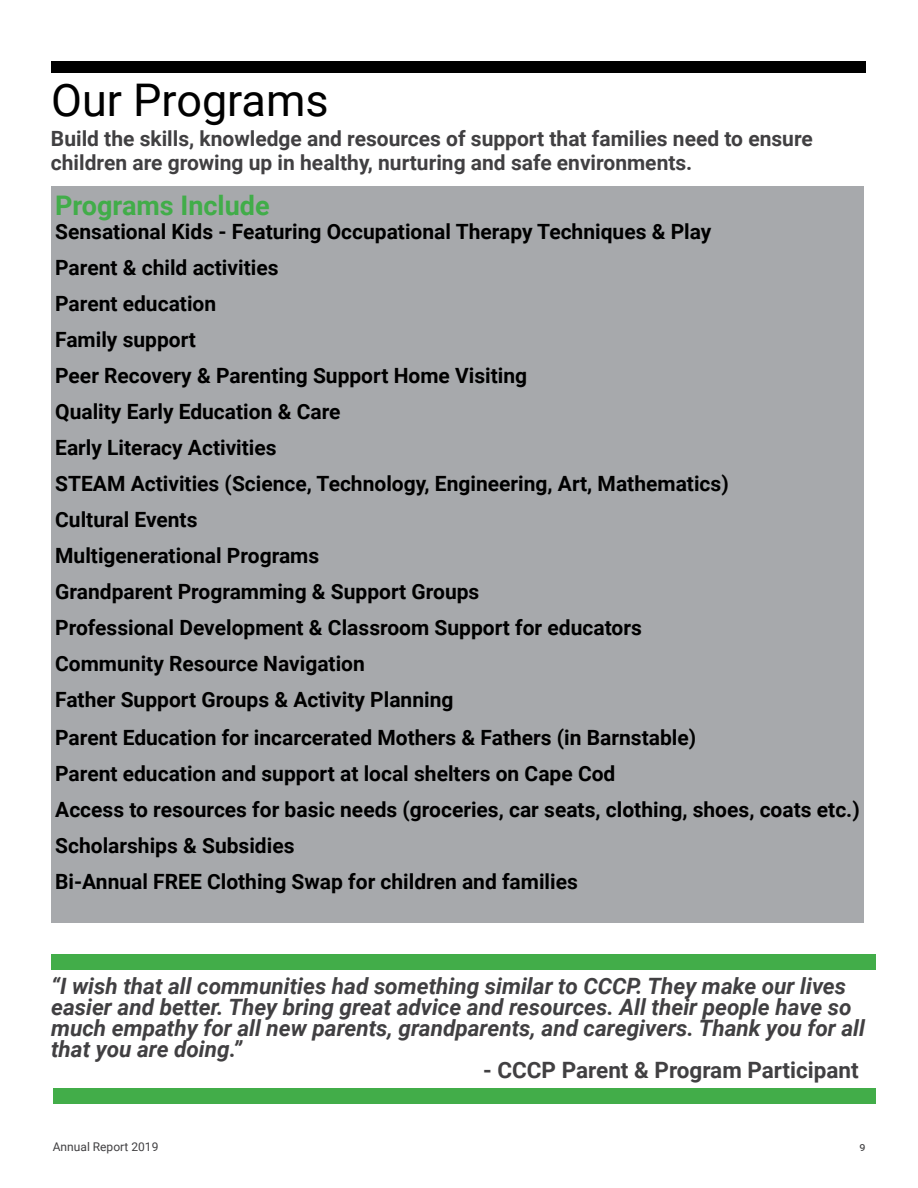
<style>
.page{position:relative;width:918px;height:1188px;background:#fff}
.page>*{position:absolute;margin:0;border:0;box-sizing:border-box;transform-origin:0 0}
.t1{font:45px "Roboto";color:#000}
.t2{font:700 27px "Roboto";color:#41ad49}
.t3{font:italic 700 22.5px/21px "Roboto";color:#414042}
.t4{font:700 22.5px "Roboto";color:#414042}
.t5{font:700 21px/36.2px "Roboto";color:#000}
.t6{font:700 21px/24px "Roboto";color:#414042}
.t7{font:12px "Roboto";color:#414042}
</style>
<div class="page">
<div style="left:51px;top:186px;width:813px;height:737px;background:#a7a9ac"></div>
<div style="left:51px;top:61px;width:814px;height:11px;background:#000"></div>
<div style="left:53px;top:1088px;width:822px;height:15px;background:#42ad49"></div>
<div style="left:51px;top:955px;width:824px;height:15px;background:#42ad49"></div>
<h1 class="t1" style="left:51px;top:69px;width:279px">Our Programs</h1>
<p class="t6" style="left:51px;top:126px;width:763px">Build the skills, knowledge and resources of support that families need to ensure children are growing up in healthy, nurturing and safe environments.</p>
<p class="t2" style="left:55px;top:187px;width:216px">Programs Include</p>
<p class="t5" style="left:55px;top:213px;width:806px">Sensational Kids - Featuring Occupational Therapy Techniques &amp; Play<br>Parent &amp; child activities<br>Parent education<br>Family support<br>Peer Recovery &amp; Parenting Support Home Visiting<br>Quality Early Education &amp; Care<br>Early Literacy Activities<br>STEAM Activities (Science, Technology, Engineering, Art, Mathematics)<br>Cultural Events<br>Multigenerational Programs<br>Grandparent Programming &amp; Support Groups<br>Professional Development &amp; Classroom Support for educators<br>Community Resource Navigation<br>Father Support Groups &amp; Activity Planning<br>Parent Education for incarcerated Mothers &amp; Fathers (in Barnstable)<br>Parent education and support at local shelters on Cape Cod<br>Access to resources for basic needs (groceries, car seats, clothing, shoes, coats etc.)<br>Scholarships &amp; Subsidies<br>Bi-Annual FREE Clothing Swap for children and families</p>
<p class="t3" style="left:51px;top:975px;width:815px">“I wish that all communities had something similar to CCCP. They make our lives easier and better. They bring great advice and resources. All their people have so much empathy for all new parents, grandparents, and caregivers. Thank you for all that you are doing.”</p>
<p class="t4" style="left:483px;top:1054px;width:377px">- CCCP Parent &amp; Program Participant</p>
<p class="t7" style="left:53px;top:1138px;width:107px">Annual Report 2019</p>
<p class="t7" style="left:859px;top:1138px;width:8px">9</p>
</div>
